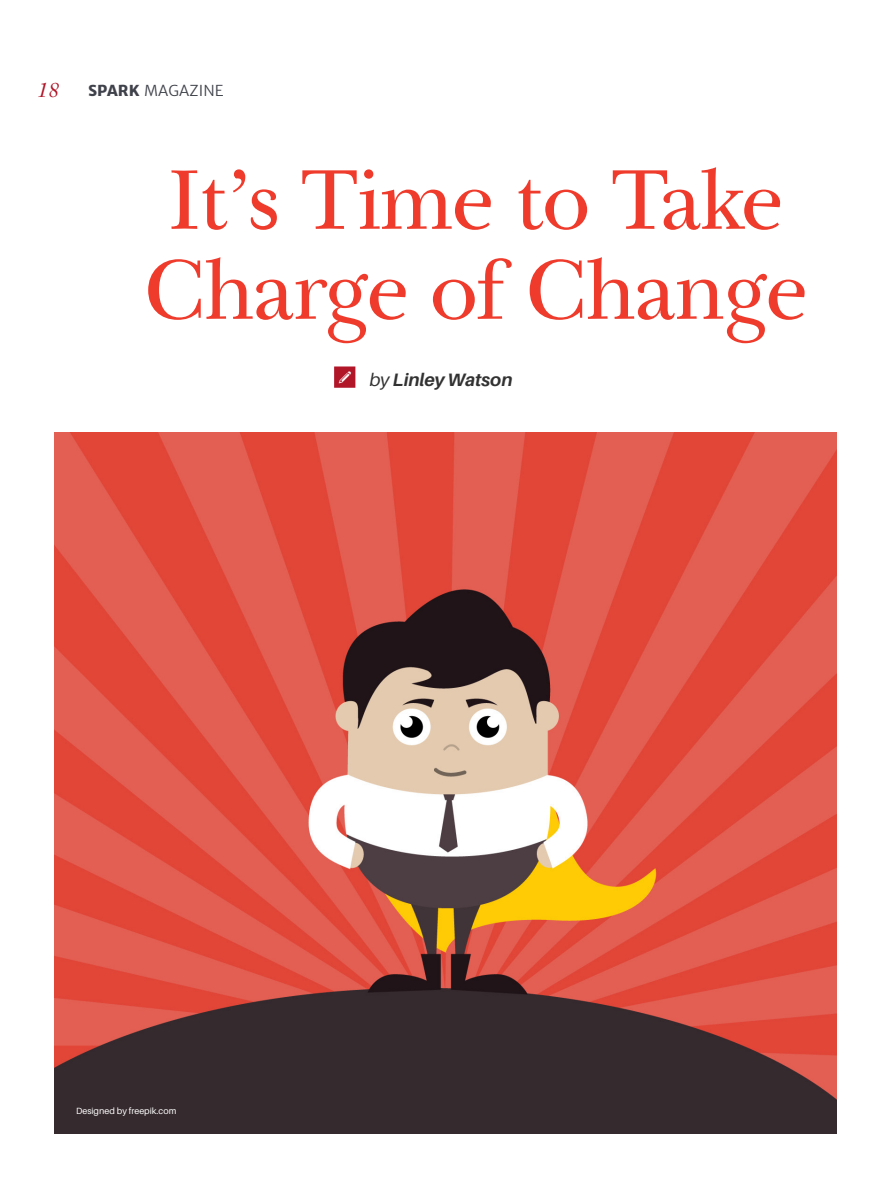
<style>
.page{position:relative;width:891px;height:1188px;background:#fff}
.page>*{position:absolute;margin:0;border:0;box-sizing:border-box;transform-origin:0 0}
.t1{font:87px/90px "Transitoria Std";letter-spacing:-.01em;color:#ef3b2c}
.t2{font:italic 21px "Transitoria Std";color:#b01528}
.t3{font:italic 700 18px "Aileron";color:#333233}
.t4{font:18px "Modern Pictograms";color:#fff}
.t5{font:15px "Merriweather Sans";color:#40424b}
.t6{font:9px "Aileron";color:#fff}
.s1{font-weight:800}
.s2{font-weight:400}
</style>
<div class="page">
<img style="left:54px;top:432px;width:782px;height:702px">
<div style="left:334px;top:366px;width:21px;height:22px;background:#b01528;border:2px solid #b01528"></div>
<p class="t2" style="left:36px;top:77px;width:23px">18</p>
<p class="t5" style="left:88px;top:81px;width:137px"><span class="s1">SPARK</span> MAGAZINE</p>
<p class="t1" style="left:144px;top:155px;width:665px">It’s Time to Take<br>Charge of Change</p>
<p class="t4" style="left:337px;top:368px;width:16px">r</p>
<p class="t3" style="left:369px;top:370px;width:145px"><span class="s2">by</span> Linley Watson</p>
<p class="t6" style="left:76px;top:1106px;width:102px">Designed by freepik.com</p>
</div>
